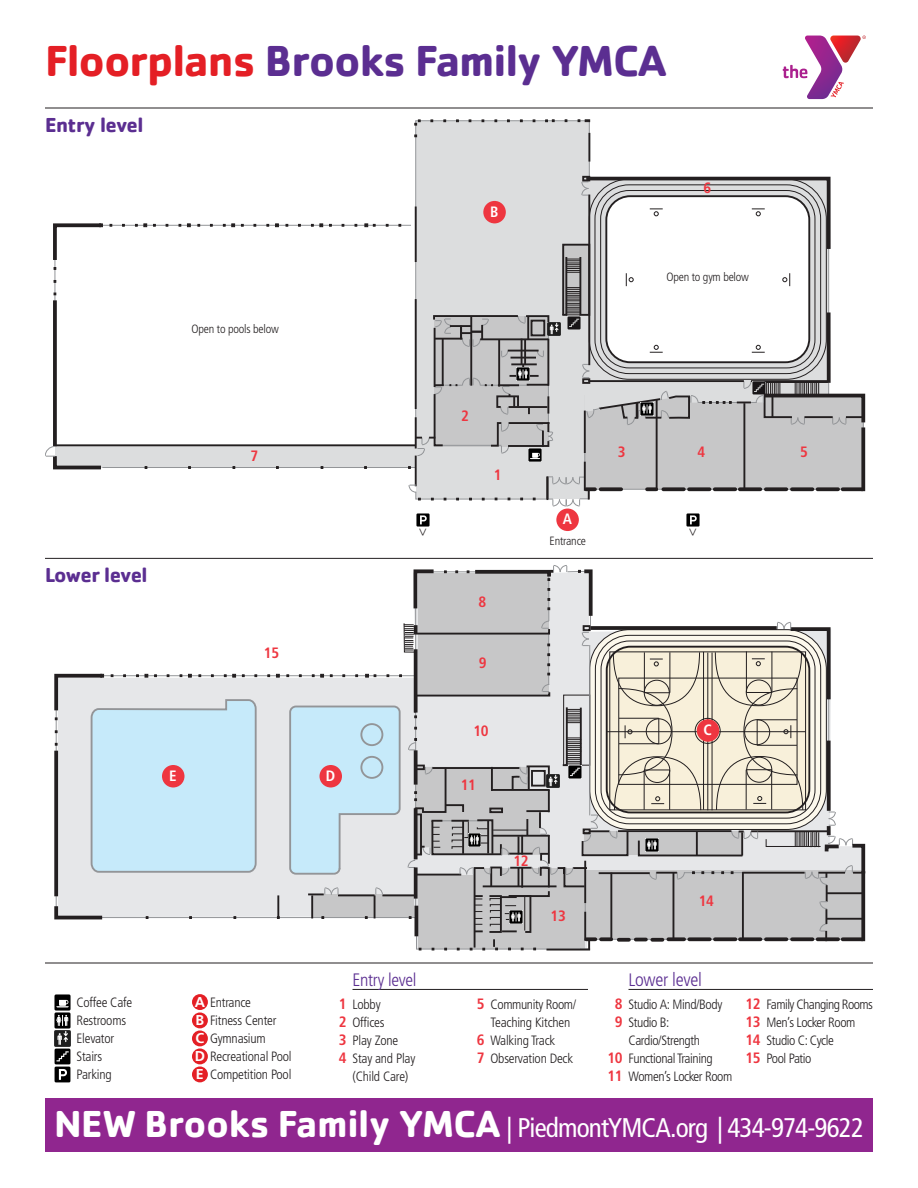
<style>
.page{position:relative;width:918px;height:1188px;background:#fff}
.page>*{position:absolute;margin:0;border:0;box-sizing:border-box;transform-origin:0 0}
.t1{font:700 45px "Cachet";letter-spacing:-.025em;color:#5b2e91}
.t2{font:condensed 27px "Frutiger";letter-spacing:-.03em;color:#fff}
.t3{font:700 21px "Cachet";letter-spacing:-.025em;color:#5b2e91}
.t4{font:700 21px "Cachet";letter-spacing:-.045em;color:#5b2e91}
.t5{font:300 condensed 18.75px "Frutiger";letter-spacing:-.015em;color:#5b2e91}
.t6{font:300 condensed 18px "Frutiger";letter-spacing:-.015em;color:#5b2e91}
.t7{font:700 condensed 15px "Frutiger";letter-spacing:-.015em;color:#ee3640}
.t8{font:700 condensed 15px "Frutiger";color:#fff}
.t9{font:300 condensed 13.5px/18px "Frutiger";letter-spacing:-.015em;color:#231f20}
.t10{font:300 condensed 12px "Frutiger";letter-spacing:-.015em;color:#231f20}
.s1{color:#e41f25}
.s2{font-weight:700;font-stretch:normal;font-size:14.25px;color:#fff}
.s3{font-weight:700;font-size:15px;color:#ee3640}
.s4{font-size:18px}
.s5{font-family:"Cachet";font-weight:700;font-stretch:normal;font-size:39px}
</style>
<div class="page">
<div style="left:58px;top:673px;width:228px;height:246px;background:#e6e7e9"></div>
<hr style="left:100px;top:917px;width:316px;height:1px;background:#939598">
<hr style="left:56px;top:707px;width:1px;height:203px;background:#939598">
<hr style="left:99px;top:675px;width:318px;height:1px;background:#939598">
<svg style="left:54px;top:874px;width:4px;height:22px"></svg>
<svg style="left:54px;top:902px;width:52px;height:18px"></svg>
<svg style="left:276px;top:674px;width:4px;height:4px"></svg>
<svg style="left:54px;top:673px;width:204px;height:201px;background:#cae2ec"></svg>
<hr style="left:277px;top:895px;width:2px;height:22px;background:#231f20">
<hr style="left:546px;top:949px;width:44px;height:2px;background:#231f20">
<div style="left:162px;top:765px;width:22px;height:23px;background:#ee3640;border-radius:50%"></div>
<svg style="left:286px;top:565px;width:579px;height:385px"></svg>
<div style="left:45px;top:1098px;width:828px;height:54px;background:#90268f"></div>
<svg style="left:783px;top:36px;width:83px;height:63px"></svg>
<div style="left:55px;top:445px;width:362px;height:23px;background:#dcddde"></div>
<div style="left:416px;top:121px;width:173px;height:378px;background:#dcddde"></div>
<div style="left:584px;top:395px;width:279px;height:94px;background:#c7c7c8"></div>
<hr style="left:102px;top:467px;width:314px;height:1px;background:#939598">
<hr style="left:54px;top:257px;width:1px;height:48px;background:#939598">
<hr style="left:93px;top:225px;width:318px;height:1px;background:#939598">
<svg style="left:415px;top:120px;width:175px;height:326px"></svg>
<hr style="left:743px;top:403px;width:2px;height:85px;background:#231f20">
<svg style="left:53px;top:300px;width:4px;height:146px"></svg>
<hr style="left:55px;top:444px;width:361px;height:2px;background:#231f20">
<svg style="left:45px;top:446px;width:60px;height:24px"></svg>
<hr style="left:656px;top:400px;width:2px;height:91px;background:#231f20">
<hr style="left:584px;top:411px;width:2px;height:42px;background:#231f20">
<hr style="left:584px;top:462px;width:2px;height:29px;background:#231f20">
<hr style="left:589px;top:489px;width:274px;height:1px;background:#939598">
<svg style="left:663px;top:487px;width:21px;height:4px"></svg>
<svg style="left:689px;top:487px;width:21px;height:4px"></svg>
<svg style="left:715px;top:487px;width:20px;height:4px"></svg>
<svg style="left:740px;top:487px;width:20px;height:4px"></svg>
<svg style="left:766px;top:487px;width:20px;height:4px"></svg>
<svg style="left:792px;top:487px;width:20px;height:4px"></svg>
<svg style="left:818px;top:487px;width:20px;height:4px"></svg>
<svg style="left:843px;top:487px;width:18px;height:4px"></svg>
<svg style="left:601px;top:487px;width:20px;height:4px"></svg>
<svg style="left:647px;top:487px;width:9px;height:4px"></svg>
<svg style="left:861px;top:433px;width:4px;height:58px"></svg>
<svg style="left:827px;top:357px;width:4px;height:7px"></svg>
<svg style="left:545px;top:119px;width:10px;height:3px"></svg>
<svg style="left:578px;top:119px;width:12px;height:3px"></svg>
<hr style="left:588px;top:195px;width:2px;height:170px;background:#231f20">
<hr style="left:588px;top:133px;width:2px;height:29px;background:#231f20">
<hr style="left:415px;top:207px;width:2px;height:55px;background:#231f20">
<svg style="left:414px;top:119px;width:7px;height:7px"></svg>
<svg style="left:364px;top:223px;width:12px;height:4px"></svg>
<svg style="left:311px;top:223px;width:12px;height:4px"></svg>
<svg style="left:275px;top:223px;width:4px;height:4px"></svg>
<svg style="left:223px;top:223px;width:12px;height:4px"></svg>
<svg style="left:187px;top:223px;width:4px;height:4px"></svg>
<svg style="left:135px;top:223px;width:12px;height:4px"></svg>
<svg style="left:53px;top:223px;width:59px;height:47px"></svg>
<hr style="left:415px;top:299px;width:2px;height:110px;background:#231f20">
<hr style="left:498px;top:339px;width:2px;height:48px;background:#231f20">
<hr style="left:470px;top:316px;width:2px;height:70px;background:#231f20">
<hr style="left:511px;top:363px;width:26px;height:2px;background:#231f20">
<hr style="left:511px;top:357px;width:25px;height:2px;background:#231f20">
<hr style="left:442px;top:339px;width:2px;height:47px;background:#231f20">
<hr style="left:434px;top:328px;width:2px;height:59px;background:#231f20">
<hr style="left:521px;top:339px;width:2px;height:25px;background:#231f20">
<hr style="left:524px;top:339px;width:2px;height:26px;background:#231f20">
<hr style="left:547px;top:339px;width:2px;height:47px;background:#231f20">
<hr style="left:415px;top:456px;width:2px;height:30px;background:#231f20">
<svg style="left:409px;top:476px;width:186px;height:30px"></svg>
<div style="left:556px;top:508px;width:23px;height:23px;background:#ee3640;border-radius:50%"></div>
<svg style="left:432px;top:175px;width:399px;height:182px"></svg>
<svg style="left:416px;top:513px;width:13px;height:13px"></svg>
<hr style="left:45px;top:108px;width:828px;height:1px;background:#231f20">
<hr style="left:45px;top:558px;width:828px;height:1px;background:#231f20">
<div style="left:483px;top:201px;width:23px;height:23px;background:#ee3640;border-radius:50%"></div>
<svg style="left:686px;top:513px;width:13px;height:13px"></svg>
<svg style="left:582px;top:364px;width:283px;height:69px"></svg>
<svg style="left:408px;top:364px;width:145px;height:105px"></svg>
<hr style="left:45px;top:963px;width:828px;height:1px;background:#231f20">
<hr style="left:352px;top:989px;width:236px;height:1px;background:#231f20">
<svg style="left:70px;top:995px;width:1px;height:15px"></svg>
<img style="left:54px;top:994px;width:16px;height:89px">
<hr style="left:628px;top:989px;width:245px;height:1px;background:#231f20">
<div style="left:192px;top:994px;width:16px;height:16px;background:#e41f25;border-radius:50%"></div>
<div style="left:192px;top:1012px;width:16px;height:16px;background:#e41f25;border-radius:50%"></div>
<div style="left:192px;top:1030px;width:16px;height:16px;background:#e41f25;border-radius:50%"></div>
<div style="left:192px;top:1048px;width:16px;height:16px;background:#e41f25;border-radius:50%"></div>
<div style="left:192px;top:1066px;width:16px;height:16px;background:#e41f25;border-radius:50%"></div>
<h1 class="t1" style="left:45px;top:34px;width:623px"><span class="s1">Floorplans</span> Brooks Family YMCA</h1>
<h3 class="t3" style="left:45px;top:112px;width:100px">Entry level</h3>
<p class="t10" style="left:192px;top:324px;width:89px">Open to pools below</p>
<h3 class="t4" style="left:45px;top:562px;width:104px">Lower level</h3>
<p class="t7" style="left:250px;top:450px;width:9px">7</p>
<p class="t7" style="left:264px;top:646px;width:17px">15</p>
<p class="t8" style="left:169px;top:770px;width:9px">E</p>
<p class="t8" style="left:326px;top:770px;width:11px">D</p>
<p class="t9" style="left:432px;top:528px;width:10px;rotate:90deg">&gt;</p>
<p class="t9" style="left:76px;top:994px;width:57px">Coffee Cafe<br>Restrooms<br>Elevator<br>Stairs<br>Parking</p>
<p class="t9" style="left:195px;top:995px;width:99px"><span class="s2">A</span> Entrance<br><span class="s2">B</span> Fitness Center<br><span class="s2">C</span> Gymnasium<br><span class="s2">D</span> Recreational Pool<br><span class="s2">E</span> Competition Pool</p>
<h3 class="t6" style="left:352px;top:973px;width:66px">Entry level</h3>
<p class="t9" style="left:339px;top:996px;width:43px"><span class="s3">1</span> Lobby</p>
<p class="t9" style="left:339px;top:1014px;width:47px"><span class="s3">2</span> Offices</p>
<p class="t9" style="left:339px;top:1032px;width:61px"><span class="s3">3</span> Play Zone</p>
<p class="t9" style="left:339px;top:1050px;width:78px"><span class="s3">4</span> Stay and Play</p>
<p class="t9" style="left:352px;top:1068px;width:57px">(Child Care)</p>
<p class="t8" style="left:490px;top:205px;width:10px">B</p>
<p class="t7" style="left:704px;top:182px;width:9px">6</p>
<p class="t10" style="left:666px;top:272px;width:84px">Open to gym below</p>
<p class="t7" style="left:461px;top:410px;width:9px">2</p>
<p class="t7" style="left:494px;top:469px;width:9px">1</p>
<p class="t7" style="left:479px;top:595px;width:9px">8</p>
<p class="t7" style="left:479px;top:657px;width:9px">9</p>
<p class="t7" style="left:473px;top:724px;width:17px">10</p>
<p class="t7" style="left:461px;top:779px;width:17px">11</p>
<p class="t8" style="left:563px;top:513px;width:11px">A</p>
<p class="t10" style="left:550px;top:536px;width:38px">Entrance</p>
<p class="t7" style="left:618px;top:446px;width:9px">3</p>
<p class="t7" style="left:697px;top:446px;width:9px">4</p>
<p class="t7" style="left:800px;top:446px;width:9px">5</p>
<p class="t9" style="left:702px;top:528px;width:10px;rotate:90deg">&gt;</p>
<p class="t8" style="left:703px;top:724px;width:10px">C</p>
<p class="t7" style="left:513px;top:854px;width:17px">12</p>
<p class="t7" style="left:550px;top:910px;width:17px">13</p>
<p class="t9" style="left:477px;top:997px;width:101px"><span class="s3">5</span> Community Room/</p>
<p class="t9" style="left:490px;top:1015px;width:81px">Teaching Kitchen</p>
<p class="t9" style="left:477px;top:1033px;width:80px"><span class="s3">6</span> Walking Track</p>
<p class="t9" style="left:477px;top:1051px;width:98px"><span class="s3">7</span> Observation Deck</p>
<p class="t7" style="left:699px;top:895px;width:17px">14</p>
<h3 class="t5" style="left:629px;top:972px;width:75px"><span class="s4">L</span>ower level</h3>
<p class="t9" style="left:615px;top:996px;width:109px"><span class="s3">8</span> Studio A: Mind/Body</p>
<p class="t9" style="left:615px;top:1014px;width:56px"><span class="s3">9</span> Studio B:</p>
<p class="t9" style="left:629px;top:1032px;width:73px">Cardio/Strength</p>
<p class="t9" style="left:608px;top:1050px;width:107px"><span class="s3">10</span> Functional Training</p>
<p class="t9" style="left:608px;top:1068px;width:126px"><span class="s3">11</span> Women’s Locker Room</p>
<p class="t9" style="left:746px;top:997px;width:129px"><span class="s3">12</span> Family Changing Rooms<br><span class="s3">13</span> Men’s Locker Room<br><span class="s3">14</span> Studio C: Cycle<br><span class="s3">15</span> Pool Patio</p>
<h2 class="t2" style="left:54px;top:1117px;width:812px"><span class="s5">NEW Brooks Family YMCA</span> | PiedmontYMCA.org | 434-974-9622</h2>
</div>
